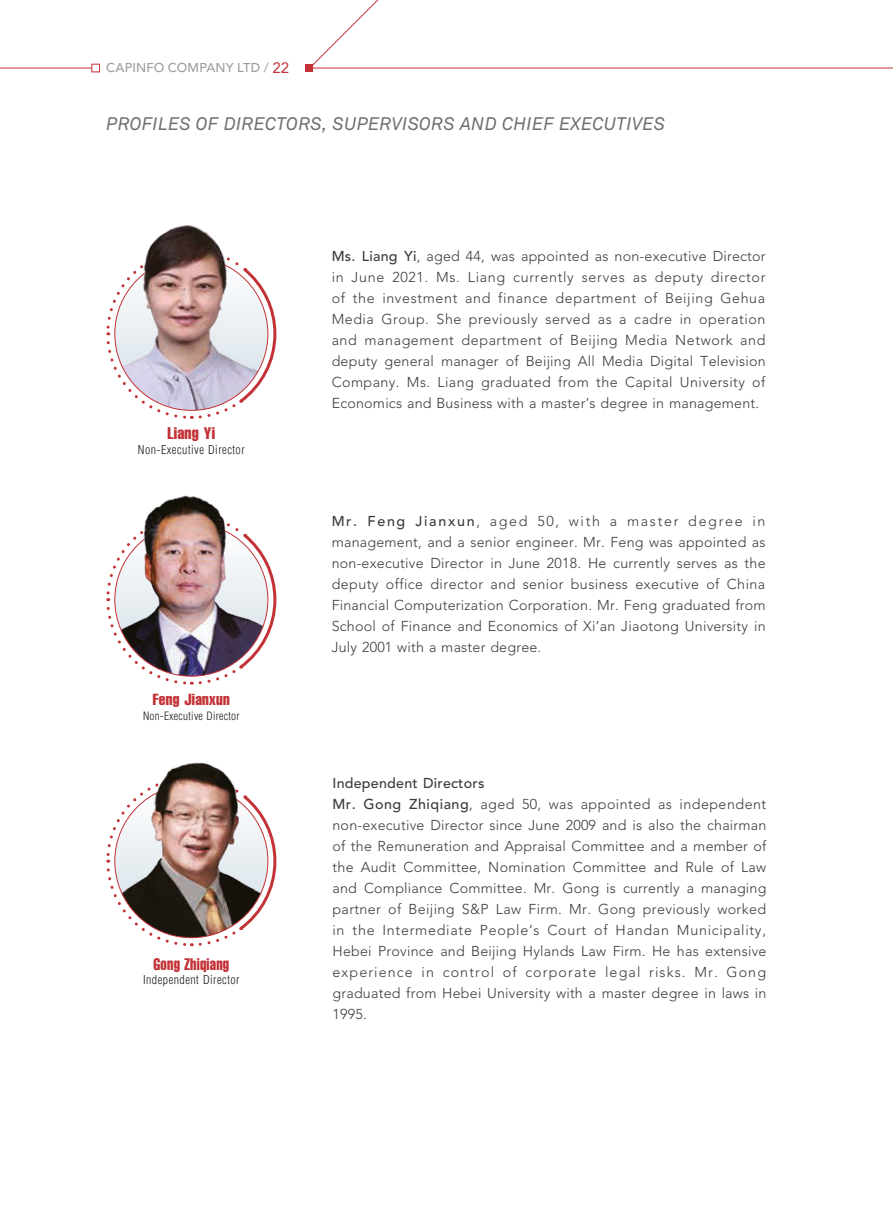
<style>
.page{position:relative;width:893px;height:1212px;background:#fff}
.page>*{position:absolute;margin:0;border:0;box-sizing:border-box;transform-origin:0 0}
.t1{font:italic 18px "Akkurat Pro";letter-spacing:.015em;color:#6f6f6f}
.t2{font:16.5px "Helvetica LT Std Comp";letter-spacing:.015em;color:#c33237;scale:.9 1}
.t3{font:16.5px "Helvetica LT Std Comp";letter-spacing:.015em;color:#c33237}
.t4{font:15.75px "Helvetica LT Std Comp";letter-spacing:.015em;color:#c33237}
.t5{font:300 14.25px/21px "Avenir LT Std";letter-spacing:.015em;color:#3c3c3b;text-align:justify}
.t6{font:500 12.75px "Avenir LT Std";letter-spacing:.01em;color:#9d9d9c}
.t7{font:300 condensed 12px "Helvetica LT Std";letter-spacing:.04em;color:#1c1c1b}
.t8{font:300 condensed 11.25px "Helvetica LT Std";letter-spacing:.025em;color:#1c1c1b}
.s1{font-weight:400;font-size:15px;color:#c33237}
.s2{font-weight:500}
</style>
<div class="page">
<hr style="left:0;top:68px;width:96px;height:1px;background:#c33237">
<hr style="left:309px;top:68px;width:584px;height:1px;background:#c33237">
<div style="left:91px;top:64px;width:9px;height:8px;background:#fff;border:1px solid #c33237"></div>
<div style="left:305px;top:64px;width:8px;height:8px;background:#c33237"></div>
<svg style="left:313px;top:0;width:87px;height:69px"></svg>
<svg style="left:106px;top:277px;width:171px;height:142px"></svg>
<img style="left:115px;top:257px;width:153px;height:153px;border-radius:77px">
<img style="left:115px;top:225px;width:140px;height:136px">
<svg style="left:106px;top:551px;width:171px;height:134px"></svg>
<img style="left:115px;top:523px;width:153px;height:153px;border-radius:77px">
<img style="left:115px;top:495px;width:146px;height:128px">
<svg style="left:106px;top:812px;width:171px;height:135px"></svg>
<img style="left:122px;top:889px;width:145px;height:49px">
<img style="left:122px;top:762px;width:145px;height:127px">
<p class="t6" style="left:106px;top:60px;width:185px">CAPINFO COMPANY LTD / <span class="s1">22</span></p>
<p class="t1" style="left:106px;top:113px;width:560px">PROFILES OF DIRECTORS, SUPERVISORS AND CHIEF EXECUTIVES</p>
<p class="t3" style="left:167px;top:423px;width:49px">Liang Yi</p>
<p class="t7" style="left:138px;top:442px;width:108px">Non-Executive Director</p>
<p class="t4" style="left:153px;top:690px;width:78px">Feng Jianxun</p>
<p class="t8" style="left:143px;top:709px;width:98px">Non-Executive Director</p>
<p class="t2" style="left:154px;top:953px;width:86px">Gong Zhiqiang</p>
<p class="t7" style="left:143px;top:972px;width:98px">Independent Director</p>
<p class="t5" style="left:332px;top:245px;width:435px"><span class="s2">Ms. Liang Yi</span>, aged 44, was appointed as non-executive Director in June 2021. Ms. Liang currently serves as deputy director of the investment and finance department of Beijing Gehua Media Group. She previously served as a cadre in operation and management department of Beijing Media Network and deputy general manager of Beijing All Media Digital Television Company. Ms. Liang graduated from the Capital University of Economics and Business with a master’s degree in management.</p>
<p class="t5" style="left:332px;top:511px;width:435px"><span class="s2">Mr. Feng Jianxun</span>, aged 50, with a master degree in management, and a senior engineer. Mr. Feng was appointed as non-executive Director in June 2018. He currently serves as the deputy office director and senior business executive of China Financial Computerization Corporation. Mr. Feng graduated from School of Finance and Economics of Xi’an Jiaotong University in July 2001 with a master degree.</p>
<p class="t5" style="left:332px;top:772px;width:436px;text-align:left"><span class="s2">Independent Directors<br>Mr. Gong Zhiqiang</span>, aged 50, was appointed as independent non-executive Director since June 2009 and is also the chairman of the Remuneration and Appraisal Committee and a member of the Audit Committee, Nomination Committee and Rule of Law and Compliance Committee. Mr. Gong is currently a managing partner of Beijing S&amp;P Law Firm. Mr. Gong previously worked in the Intermediate People’s Court of Handan Municipality, Hebei Province and Beijing Hylands Law Firm. He has extensive experience in control of corporate legal risks. Mr. Gong graduated from Hebei University with a master degree in laws in 1995.</p>
</div>
